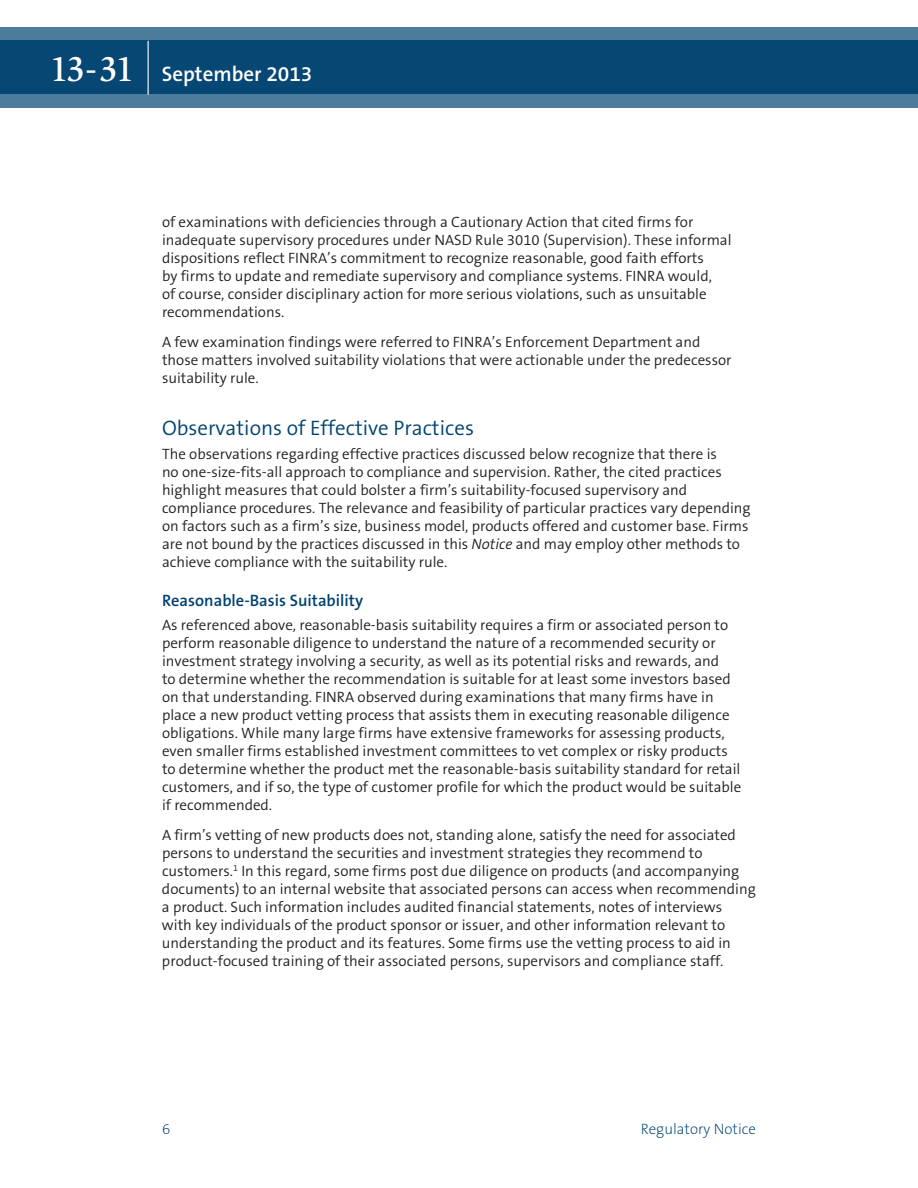
<style>
.page{position:relative;width:918px;height:1188px;background:#fff}
.page>*{position:absolute;margin:0;border:0;box-sizing:border-box;transform-origin:0 0}
.t1{font:300 21px "The Sans B4";color:#004270}
.t2{font:600 21px "The Sans B6";color:#fff}
.t3{font:600 16.5px "The Sans B6";color:#004270}
.t4{font:300 15px/18px "The Sans B4";color:#231f20}
.t5{font:200 15px "The Sans B2";color:#004270}
.s1{font-family:"Slimbach LT";font-weight:500;font-size:36px}
.s2{font-style:italic}
</style>
<div class="page">
<svg style="left:0;top:27px;width:918px;height:81px;background:#1e5881"></svg>
<hr style="left:148px;top:41px;width:1px;height:54px;background:#fff">
<h1 class="t2" style="left:50px;top:63px;width:264px"><span class="s1">13-31</span> September 2013</h1>
<p class="t4" style="left:162px;top:213px;width:571px">of examinations with deficiencies through a Cautionary Action that cited firms for inadequate supervisory procedures under NASD Rule 3010 (Supervision). These informal dispositions reflect FINRA’s commitment to recognize reasonable, good faith efforts<br>by firms to update and remediate supervisory and compliance systems. FINRA would,<br>of course, consider disciplinary action for more serious violations, such as unsuitable recommendations.</p>
<p class="t4" style="left:162px;top:333px;width:571px">A few examination findings were referred to FINRA’s Enforcement Department and those matters involved suitability violations that were actionable under the predecessor suitability rule.</p>
<h1 class="t1" style="left:162px;top:417px;width:313px">Observations of Effective Practices</h1>
<p class="t4" style="left:162px;top:446px;width:590px">The observations regarding effective practices discussed below recognize that there is<br>no one-size-fits-all approach to compliance and supervision. Rather, the cited practices highlight measures that could bolster a firm’s suitability-focused supervisory and compliance procedures. The relevance and feasibility of particular practices vary depending on factors such as a firm’s size, business model, products offered and customer base. Firms are not bound by the practices discussed in this <span class="s2">Notice</span> and may employ other methods to achieve compliance with the suitability rule.</p>
<p class="t3" style="left:162px;top:591px;width:203px">Reasonable-Basis Suitability</p>
<p class="t4" style="left:162px;top:616px;width:581px">As referenced above, reasonable-basis suitability requires a firm or associated person to perform reasonable diligence to understand the nature of a recommended security or investment strategy involving a security, as well as its potential risks and rewards, and<br>to determine whether the recommendation is suitable for at least some investors based on that understanding. FINRA observed during examinations that many firms have in place a new product vetting process that assists them in executing reasonable diligence obligations. While many large firms have extensive frameworks for assessing products, even smaller firms established investment committees to vet complex or risky products to determine whether the product met the reasonable-basis suitability standard for retail customers, and if so, the type of customer profile for which the product would be suitable if recommended.</p>
<p class="t4" style="left:162px;top:826px;width:595px">A firm’s vetting of new products does not, standing alone, satisfy the need for associated persons to understand the securities and investment strategies they recommend to customers.<sup>1</sup> In this regard, some firms post due diligence on products (and accompanying documents) to an internal website that associated persons can access when recommending a product. Such information includes audited financial statements, notes of interviews with key individuals of the product sponsor or issuer, and other information relevant to understanding the product and its features. Some firms use the vetting process to aid in product-focused training of their associated persons, supervisors and compliance staff.</p>
<p class="t5" style="left:162px;top:1121px;width:10px">6</p>
<p class="t5" style="left:641px;top:1121px;width:117px">Regulatory Notice</p>
</div>
